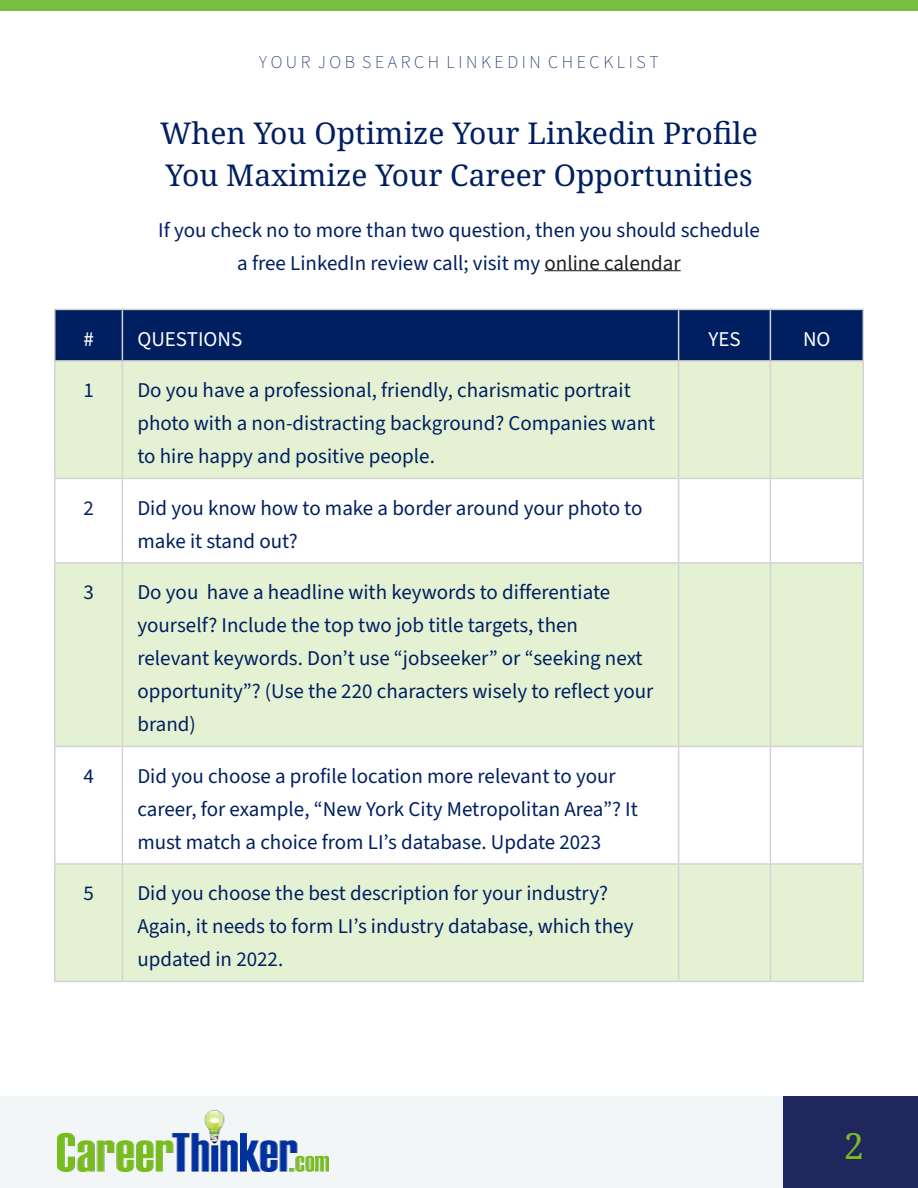
<style>
.page{position:relative;width:918px;height:1188px;background:#fff}
.page>*{position:absolute;margin:0;border:0;box-sizing:border-box;transform-origin:0 0}
.t1{font:36px "Noto Serif";color:#78be21}
.Heading{font:30px "Noto Serif";color:#001f61}
.t2{font:21px/33px "Source Sans 3";color:#001f61}
.t3{font:21px "Source Sans 3";color:#fff}
.t4{font:200 18px "Source Sans Pro";color:#001f61}
.s1{color:#231f20}
</style>
<div class="page">
<div style="left:749px;top:1096px;width:169px;height:92px;background:#1f275c"></div>
<div style="left:0;top:1096px;width:783px;height:92px;background:#f3f6f7"></div>
<div style="left:0;top:0;width:918px;height:11px;background:#77be42"></div>
<img style="left:57px;top:1110px;width:272px;height:62px">
<hr style="left:545px;top:270px;width:136px;height:1px;background:#231f20">
<div style="left:56px;top:310px;width:806px;height:50px;background:#001f61"></div>
<svg style="left:56px;top:362px;width:806px;height:619px;fill:#e4f2d3"></svg>
<hr style="left:54px;top:309px;width:68px;height:1px;background:#d1d3d4">
<hr style="left:54px;top:310px;width:2px;height:50px;background:#d1d3d4">
<hr style="left:122px;top:309px;width:557px;height:1px;background:#d1d3d4">
<hr style="left:122px;top:310px;width:1px;height:50px;background:#d1d3d4">
<hr style="left:679px;top:309px;width:91px;height:1px;background:#d1d3d4">
<hr style="left:770px;top:309px;width:94px;height:1px;background:#d1d3d4">
<hr style="left:770px;top:310px;width:1px;height:50px;background:#d1d3d4">
<hr style="left:862px;top:310px;width:2px;height:50px;background:#d1d3d4">
<hr style="left:54px;top:362px;width:2px;height:116px;background:#d1d3d4">
<hr style="left:122px;top:362px;width:1px;height:116px;background:#d1d3d4">
<hr style="left:770px;top:362px;width:1px;height:116px;background:#d1d3d4">
<hr style="left:862px;top:362px;width:2px;height:116px;background:#d1d3d4">
<hr style="left:54px;top:478px;width:68px;height:1px;background:#d1d3d4">
<hr style="left:54px;top:479px;width:2px;height:83px;background:#d1d3d4">
<hr style="left:122px;top:478px;width:557px;height:1px;background:#d1d3d4">
<hr style="left:122px;top:479px;width:1px;height:83px;background:#d1d3d4">
<hr style="left:679px;top:478px;width:91px;height:1px;background:#d1d3d4">
<hr style="left:770px;top:478px;width:94px;height:1px;background:#d1d3d4">
<hr style="left:770px;top:479px;width:1px;height:83px;background:#d1d3d4">
<hr style="left:862px;top:479px;width:2px;height:83px;background:#d1d3d4">
<hr style="left:54px;top:564px;width:2px;height:182px;background:#d1d3d4">
<hr style="left:122px;top:564px;width:1px;height:182px;background:#d1d3d4">
<hr style="left:770px;top:564px;width:1px;height:182px;background:#d1d3d4">
<hr style="left:862px;top:564px;width:2px;height:182px;background:#d1d3d4">
<hr style="left:54px;top:746px;width:68px;height:1px;background:#d1d3d4">
<hr style="left:54px;top:747px;width:2px;height:116px;background:#d1d3d4">
<hr style="left:122px;top:746px;width:557px;height:1px;background:#d1d3d4">
<hr style="left:122px;top:747px;width:1px;height:116px;background:#d1d3d4">
<hr style="left:679px;top:746px;width:91px;height:1px;background:#d1d3d4">
<hr style="left:770px;top:746px;width:94px;height:1px;background:#d1d3d4">
<hr style="left:770px;top:747px;width:1px;height:116px;background:#d1d3d4">
<hr style="left:862px;top:747px;width:2px;height:116px;background:#d1d3d4">
<hr style="left:54px;top:865px;width:2px;height:116px;background:#d1d3d4">
<hr style="left:122px;top:865px;width:1px;height:116px;background:#d1d3d4">
<hr style="left:770px;top:865px;width:1px;height:116px;background:#d1d3d4">
<hr style="left:862px;top:865px;width:2px;height:116px;background:#d1d3d4">
<hr style="left:54px;top:981px;width:68px;height:1px;background:#d1d3d4">
<hr style="left:122px;top:981px;width:557px;height:1px;background:#d1d3d4">
<hr style="left:679px;top:981px;width:91px;height:1px;background:#d1d3d4">
<hr style="left:770px;top:981px;width:94px;height:1px;background:#d1d3d4">
<hr style="left:678px;top:310px;width:1px;height:50px;background:#d1d3d4">
<hr style="left:54px;top:360px;width:68px;height:2px;background:#d1d3d4">
<hr style="left:122px;top:360px;width:557px;height:2px;background:#d1d3d4">
<hr style="left:679px;top:360px;width:91px;height:2px;background:#d1d3d4">
<hr style="left:678px;top:362px;width:1px;height:116px;background:#d1d3d4">
<hr style="left:770px;top:360px;width:94px;height:2px;background:#d1d3d4">
<hr style="left:678px;top:479px;width:1px;height:83px;background:#d1d3d4">
<hr style="left:54px;top:562px;width:68px;height:2px;background:#d1d3d4">
<hr style="left:122px;top:562px;width:557px;height:2px;background:#d1d3d4">
<hr style="left:679px;top:562px;width:91px;height:2px;background:#d1d3d4">
<hr style="left:678px;top:564px;width:1px;height:182px;background:#d1d3d4">
<hr style="left:770px;top:562px;width:94px;height:2px;background:#d1d3d4">
<hr style="left:678px;top:747px;width:1px;height:116px;background:#d1d3d4">
<hr style="left:54px;top:863px;width:68px;height:2px;background:#d1d3d4">
<hr style="left:122px;top:863px;width:557px;height:2px;background:#d1d3d4">
<hr style="left:679px;top:863px;width:91px;height:2px;background:#d1d3d4">
<hr style="left:678px;top:865px;width:1px;height:116px;background:#d1d3d4">
<hr style="left:770px;top:863px;width:94px;height:2px;background:#d1d3d4">
<p class="t4" style="left:259px;top:51px;width:401px">Y O U R J O B S E A R C H L I N K E D I N C H E C K L I S T</p>
<p class="Heading" style="left:160px;top:112px;width:599px">When You Optimize Your Linkedin Profile</p>
<p class="Heading" style="left:165px;top:154px;width:589px">You Maximize Your Career Opportunities</p>
<p class="t2" style="left:158px;top:214px;width:603px">If you check no to more than two question, then you should schedule</p>
<p class="t2" style="left:237px;top:247px;width:445px">a free LinkedIn review call; visit my <span class="s1">online calendar</span></p>
<p class="t3" style="left:83px;top:325px;width:12px">#</p>
<p class="t3" style="left:137px;top:325px;width:106px">QUESTIONS</p>
<p class="t3" style="left:708px;top:325px;width:34px">YES</p>
<p class="t3" style="left:803px;top:325px;width:29px">NO</p>
<p class="t2" style="left:83px;top:375px;width:12px">1</p>
<p class="t2" style="left:137px;top:375px;width:519px">Do you have a professional, friendly, charismatic portrait photo with a non-distracting background? Companies want to hire happy and positive people.</p>
<p class="t2" style="left:83px;top:492px;width:12px">2</p>
<p class="t2" style="left:137px;top:492px;width:507px">Did you know how to make a border around your photo to make it stand out?</p>
<p class="t2" style="left:83px;top:577px;width:12px">3</p>
<p class="t2" style="left:137px;top:577px;width:518px">Do you have a headline with keywords to differentiate yourself? Include the top two job title targets, then relevant keywords. Don’t use “jobseeker” or “seeking next opportunity”? (Use the 220 characters wisely to reflect your brand)</p>
<p class="t2" style="left:83px;top:760px;width:12px">4</p>
<p class="t2" style="left:137px;top:760px;width:502px">Did you choose a profile location more relevant to your career, for example, “New York City Metropolitan Area”? It must match a choice from LI’s database. Update 2023</p>
<p class="t2" style="left:83px;top:878px;width:12px">5</p>
<p class="t2" style="left:137px;top:878px;width:498px">Did you choose the best description for your industry?<br>Again, it needs to form LI’s industry database, which they updated in 2022.</p>
<h1 class="t1" style="left:844px;top:1121px;width:22px">2</h1>
</div>
